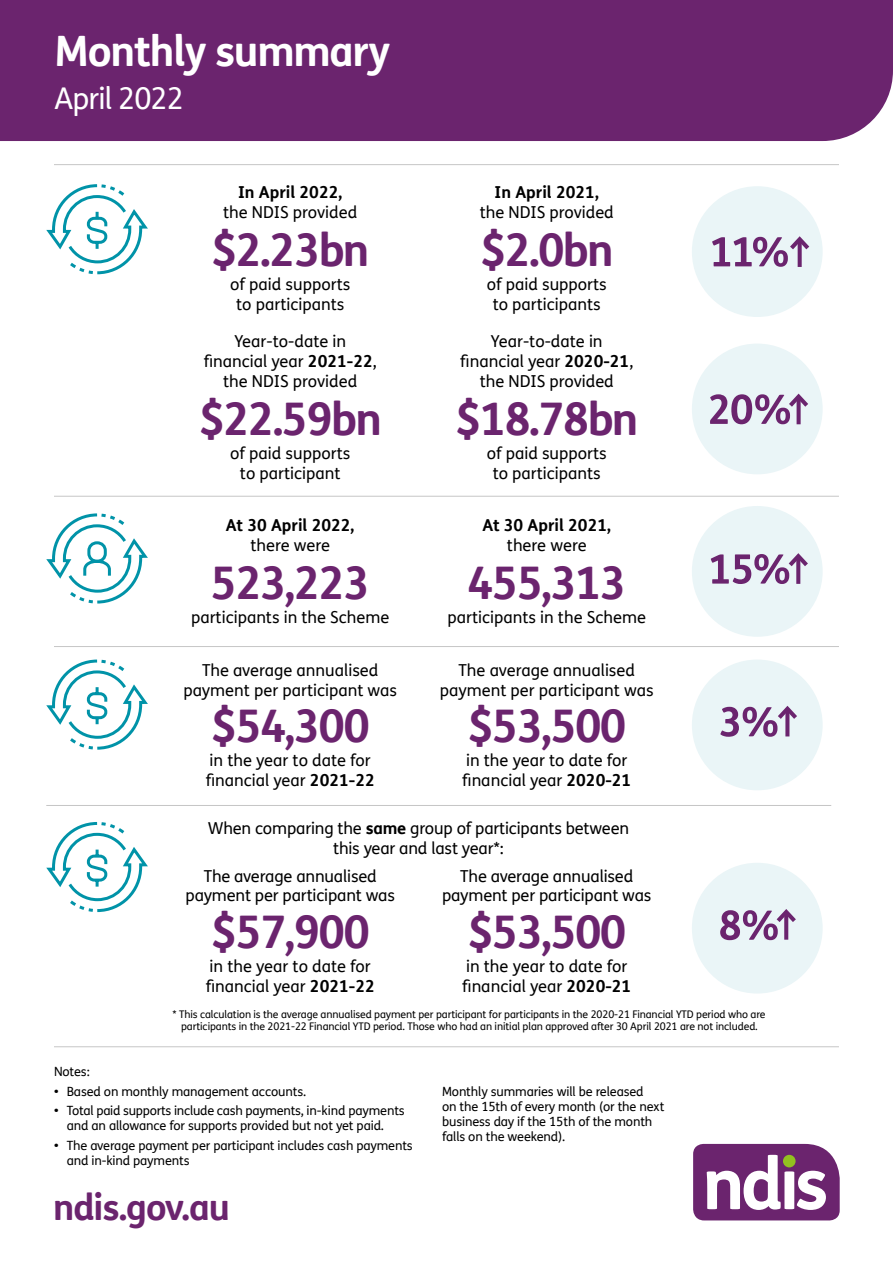
<style>
.page{position:relative;width:893px;height:1263px;background:#fff}
.page>*{position:absolute;margin:0;border:0;box-sizing:border-box;transform-origin:0 0}
.t1{font:700 45px "FS Me Pro";letter-spacing:-.04em;color:#6b246e}
.t2{font:700 42px "FS Me Pro";letter-spacing:-.03em;color:#fff}
.t3{font:700 36px "FS Me Pro";letter-spacing:-.03em;color:#6b246e}
.t4{font:30px "FS Me Pro";letter-spacing:-.03em;color:#fff}
.t5{font:16.5px/19.8px "FS Me Pro";color:#000;text-align:center}
.t6{font:700 16.5px/19.8px "FS Me Pro";color:#000;text-align:center}
.t7{font:12.75px/15.3px "FS Me Pro";letter-spacing:-.01em;color:#000}
.Footnote{font:10.5px/12.6px "FS Me Pro";letter-spacing:-.01em;color:#000;text-align:center}
.s1{font-weight:700}
.s2{font-weight:400}
</style>
<div class="page">
<svg style="left:693px;top:1144px;width:147px;height:76px"></svg>
<div style="left:783px;top:1155px;width:13px;height:12px;background:#92c020;border-radius:50%"></div>
<div style="left:0;top:0;width:893px;height:141px;background:#6b246e"></div>
<hr style="left:54px;top:164px;width:785px;height:1px;background:#c6c6c6">
<hr style="left:54px;top:496px;width:785px;height:1px;background:#c6c6c6">
<hr style="left:54px;top:646px;width:785px;height:1px;background:#c6c6c6">
<hr style="left:46px;top:805px;width:785px;height:1px;background:#c6c6c6">
<hr style="left:54px;top:1046px;width:785px;height:1px;background:#c6c6c6">
<svg style="left:46px;top:184px;width:102px;height:91px"></svg>
<svg style="left:46px;top:659px;width:102px;height:91px"></svg>
<svg style="left:46px;top:822px;width:102px;height:91px"></svg>
<svg style="left:46px;top:513px;width:102px;height:91px"></svg>
<div style="left:692px;top:186px;width:131px;height:131px;background:#eaf5f7;border-radius:50%"></div>
<div style="left:692px;top:344px;width:131px;height:130px;background:#eaf5f7;border-radius:50%"></div>
<div style="left:692px;top:506px;width:131px;height:131px;background:#eaf5f7;border-radius:50%"></div>
<div style="left:692px;top:659px;width:131px;height:131px;background:#eaf5f7;border-radius:50%"></div>
<div style="left:692px;top:863px;width:131px;height:130px;background:#eaf5f7;border-radius:50%"></div>
<svg style="left:712px;top:236px;width:98px;height:31px"></svg>
<svg style="left:710px;top:393px;width:98px;height:31px"></svg>
<svg style="left:711px;top:553px;width:97px;height:31px"></svg>
<svg style="left:720px;top:706px;width:77px;height:31px"></svg>
<svg style="left:720px;top:909px;width:76px;height:31px"></svg>
<h1 class="t2" style="left:54px;top:19px;width:338px">Monthly summary</h1>
<h2 class="t4" style="left:54px;top:78px;width:131px">April 2022</h2>
<p class="t5" style="left:223px;top:182px;width:136px"><span class="s1">In April 2022,<br></span>the NDIS provided</p>
<p class="t1" style="left:211px;top:215px;width:160px">$2.23bn</p>
<p class="t5" style="left:230px;top:274px;width:122px">of paid supports to participants</p>
<p class="t5" style="left:204px;top:331px;width:175px">Year-to-date in financial year <span class="s1">2021-22</span>, the NDIS provided</p>
<p class="t1" style="left:198px;top:384px;width:185px">$22.59bn</p>
<p class="t5" style="left:230px;top:443px;width:122px">of paid supports to participant</p>
<p class="t6" style="left:226px;top:514px;width:130px">At 30 April 2022, <span class="s2">there were</span></p>
<p class="t1" style="left:211px;top:548px;width:161px">523,223</p>
<p class="t5" style="left:191px;top:607px;width:200px">participants in the Scheme</p>
<p class="t5" style="left:480px;top:182px;width:136px"><span class="s1">In April 2021,<br></span>the NDIS provided</p>
<p class="t1" style="left:480px;top:215px;width:136px">$2.0bn</p>
<p class="t5" style="left:487px;top:274px;width:122px">of paid supports to participants</p>
<p class="t5" style="left:460px;top:331px;width:175px">Year-to-date in financial year <span class="s1">2020-21</span>,</p>
<p class="t5" style="left:480px;top:371px;width:136px">the NDIS provided</p>
<p class="t1" style="left:455px;top:384px;width:185px">$18.78bn</p>
<p class="t5" style="left:487px;top:443px;width:122px">of paid supports to participants</p>
<p class="t6" style="left:482px;top:514px;width:130px">At 30 April 2021, <span class="s2">there were</span></p>
<p class="t1" style="left:467px;top:548px;width:161px">455,313</p>
<p class="t5" style="left:448px;top:607px;width:200px">participants in the Scheme</p>
<p class="t5" style="left:440px;top:660px;width:215px">The average annualised payment per participant was</p>
<p class="t1" style="left:467px;top:692px;width:161px">$53,500</p>
<p class="t5" style="left:462px;top:750px;width:171px;text-align:left">in the year to date for financial year <span class="s1">2020-21</span></p>
<p class="t5" style="left:208px;top:818px;width:423px">When comparing the <span class="s1">same</span> group of participants between this year and last year*:</p>
<p class="t5" style="left:186px;top:866px;width:211px">The average annualised payment per participant was</p>
<p class="t1" style="left:211px;top:897px;width:161px">$57,900</p>
<p class="t5" style="left:206px;top:956px;width:171px;text-align:left">in the year to date for financial year <span class="s1">2021-22</span></p>
<p class="t5" style="left:183px;top:660px;width:215px">The average annualised payment per participant was</p>
<p class="t1" style="left:211px;top:692px;width:161px">$54,300</p>
<p class="t5" style="left:206px;top:750px;width:171px;text-align:left">in the year to date for financial year <span class="s1">2021-22</span></p>
<p class="t5" style="left:442px;top:866px;width:211px">The average annualised payment per participant was</p>
<p class="t1" style="left:467px;top:897px;width:161px">$53,500</p>
<p class="t5" style="left:462px;top:956px;width:171px;text-align:left">in the year to date for financial year <span class="s1">2020-21</span></p>
<p class="Footnote" style="left:173px;top:1007px;width:594px">* This calculation is the average annualised payment per participant for participants in the 2020-21 Financial YTD period who are participants in the 2021-22 Financial YTD period. Those who had an initial plan approved after 30 April 2021 are not included.</p>
<p class="t7" style="left:54px;top:1064px;width:37px">Notes:</p>
<p class="t7" style="left:54px;top:1083px;width:254px"><span class="s1">•</span> Based on monthly management accounts.</p>
<p class="t7" style="left:67px;top:1103px;width:339px;text-indent:-13px"><span class="s1">•</span> Total paid supports include cash payments, in-kind payments and an allowance for supports provided but not yet paid.</p>
<p class="t7" style="left:67px;top:1137px;width:347px;text-indent:-13px"><span class="s1">•</span> The average payment per participant includes cash payments and in-kind payments</p>
<h3 class="t3" style="left:53px;top:1180px;width:178px">ndis.gov.au</h3>
<p class="t7" style="left:442px;top:1083px;width:224px">Monthly summaries will be released<br>on the 15th of every month (or the next business day if the 15th of the month falls on the weekend).</p>
</div>
